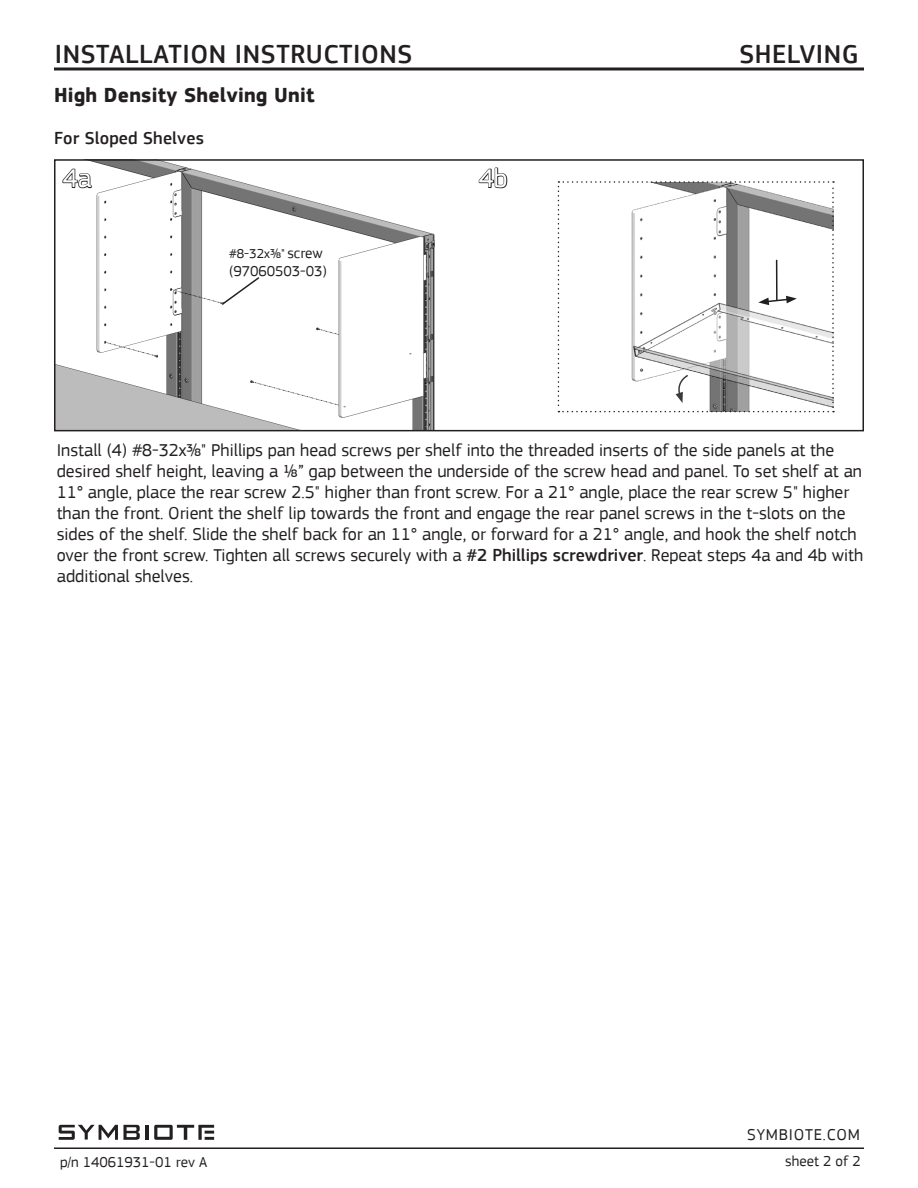
<style>
.page{position:relative;width:918px;height:1188px;background:#fff}
.page>*{position:absolute;margin:0;border:0;box-sizing:border-box;transform-origin:0 0}
.Intall_Master_Header{font:500 27px "PF Square Sans Pro";letter-spacing:.02em;color:#231f20}
.t1{font:27px "PF Square Sans Pro";color:#fff}
.Install_Header_1_Pro{font:700 21px "PF Square Sans Pro";letter-spacing:.01em;color:#231f20}
.t2{font:18px/21px "PF Square Sans Pro";color:#231f20}
.Install_Header_2_Pro{font:500 18px "PF Square Sans Pro";letter-spacing:.01em;color:#231f20}
.t3{font:16.5px "PF Square Sans Pro";letter-spacing:.05em;color:#231f20}
.Install_Step_Parts_1{font:15px "PF Square Sans Pro";color:#231f20}
.Install_Step_Parts_1-2{font:13.5px "PF Square Sans Pro";color:#231f20}
.s1{font-size:15px}
.s2{font-weight:500}
</style>
<div class="page">
<hr style="left:54px;top:68px;width:810px;height:2px;background:#231f20">
<hr style="left:54px;top:1147px;width:810px;height:2px;background:#231f20">
<hr style="left:145px;top:1125px;width:4px;height:15px;background:#231f20">
<svg style="left:59px;top:1125px;width:81px;height:15px"></svg>
<svg style="left:154px;top:1125px;width:60px;height:15px"></svg>
<img style="left:57px;top:162px;width:378px;height:266px">
<div style="left:54px;top:159px;width:810px;height:272px;border:2px solid #231f20"></div>
<svg style="left:62px;top:162px;width:31px;height:27px"></svg>
<svg style="left:478px;top:167px;width:30px;height:22px"></svg>
<svg style="left:221px;top:276px;width:40px;height:30px"></svg>
<svg style="left:558px;top:181px;width:276px;height:231px"></svg>
<h1 class="Intall_Master_Header" style="left:55px;top:39px;width:359px">INSTALLATION INSTRUCTIONS</h1>
<p class="Install_Header_1_Pro" style="left:54px;top:83px;width:262px">High Density Shelving Unit</p>
<p class="Install_Header_2_Pro" style="left:54px;top:128px;width:152px">For Sloped Shelves</p>
<p class="t1" style="left:63px;top:163px;width:30px">4a</p>
<p class="t1" style="left:479px;top:163px;width:30px">4b</p>
<p class="Install_Step_Parts_1-2" style="left:229px;top:246px;width:95px">#8-32x3/8" <span class="s1">screw</span></p>
<p class="Install_Step_Parts_1" style="left:229px;top:262px;width:99px">(97060503-03)</p>
<p class="Intall_Master_Header" style="left:739px;top:39px;width:121px">SHELVING</p>
<p class="t2" style="left:57px;top:440px;width:808px">Install (4) #8-32x3/8" Phillips pan head screws per shelf into the threaded inserts of the side panels at the desired shelf height, leaving a 1/8” gap between the underside of the screw head and panel. To set shelf at an 11° angle, place the rear screw 2.5" higher than front screw. For a 21° angle, place the rear screw 5" higher than the front. Orient the shelf lip towards the front and engage the rear panel screws in the t-slots on the sides of the shelf. Slide the shelf back for an 11° angle, or forward for a 21° angle, and hook the shelf notch over the front screw. Tighten all screws securely with a <span class="s2">#2 Phillips screwdriver</span>. Repeat steps 4a and 4b with additional shelves.</p>
<p class="t3" style="left:747px;top:1125px;width:114px">SYMBIOTE.COM</p>
<p class="Install_Step_Parts_1" style="left:60px;top:1153px;width:149px">p/n 14061931-01 rev A</p>
<p class="Install_Step_Parts_1" style="left:785px;top:1152px;width:77px">sheet 2 of 2</p>
</div>
